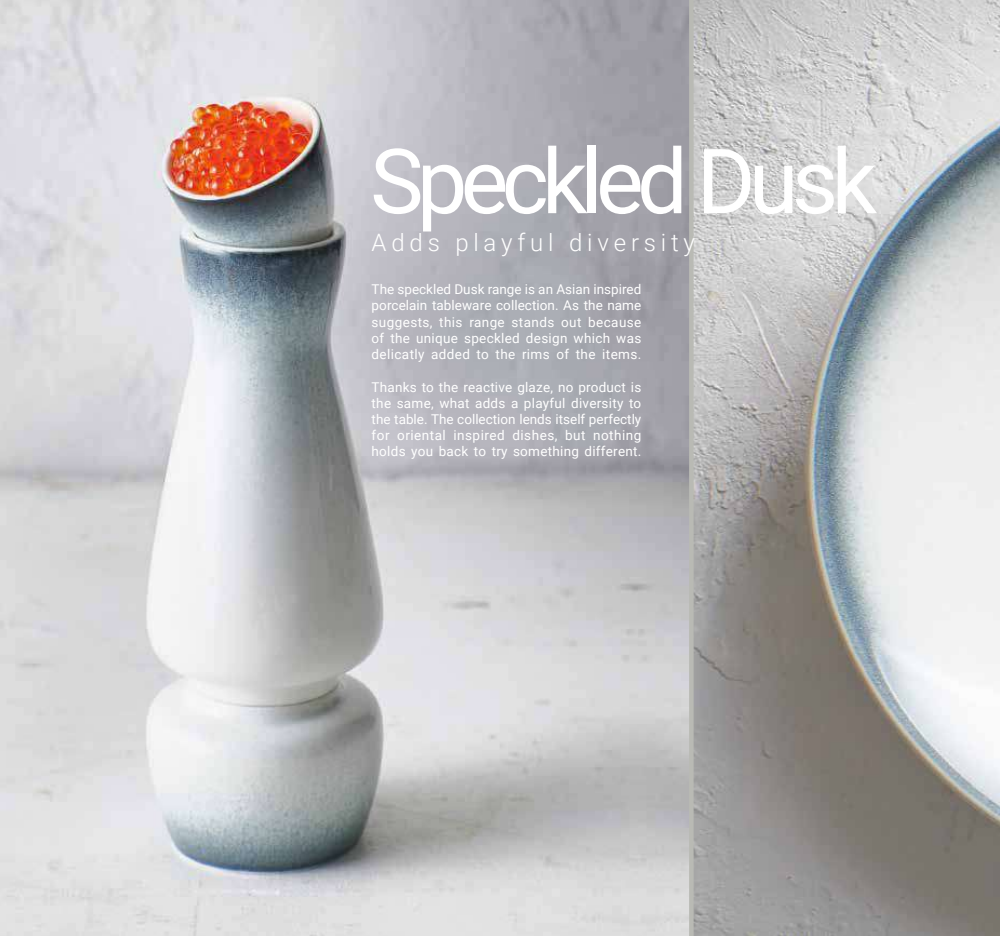
<style>
.page{position:relative;width:1000px;height:936px;background:#fff}
.page>*{position:absolute;margin:0;border:0;box-sizing:border-box;transform-origin:0 0}
.t1{font:90px "Roboto";letter-spacing:-.075em;color:#fff}
.t2{font:300 24px "Roboto";letter-spacing:.2em;color:#fff}
.t3{font:13.5px/16.2px "Roboto";letter-spacing:.025em;color:#fff;text-align:justify}
</style>
<div class="page">
<img style="left:693px;top:0;width:306px;height:935px">
<img style="left:0;top:0;width:689px;height:935px">
<hr style="left:689px;top:0;width:4px;height:935px;background:#b9bab4">
<h1 class="t1" style="left:370px;top:118px;width:508px">Speckled Dusk</h1>
<h2 class="t2" style="left:371px;top:226px;width:325px">Adds playful diversity</h2>
<p class="t3" style="left:371px;top:281px;width:271px">The speckled Dusk range is an Asian inspired porcelain tableware collection. As the name suggests, this range stands out because of the unique speckled design which was delicatly added to the rims of the items.</p>
<p class="t3" style="left:371px;top:378px;width:271px">Thanks to the reactive glaze, no product is the same, what adds a playful diversity to the table. The collection lends itself perfectly for oriental inspired dishes, but nothing holds you back to try something different.</p>
</div>
